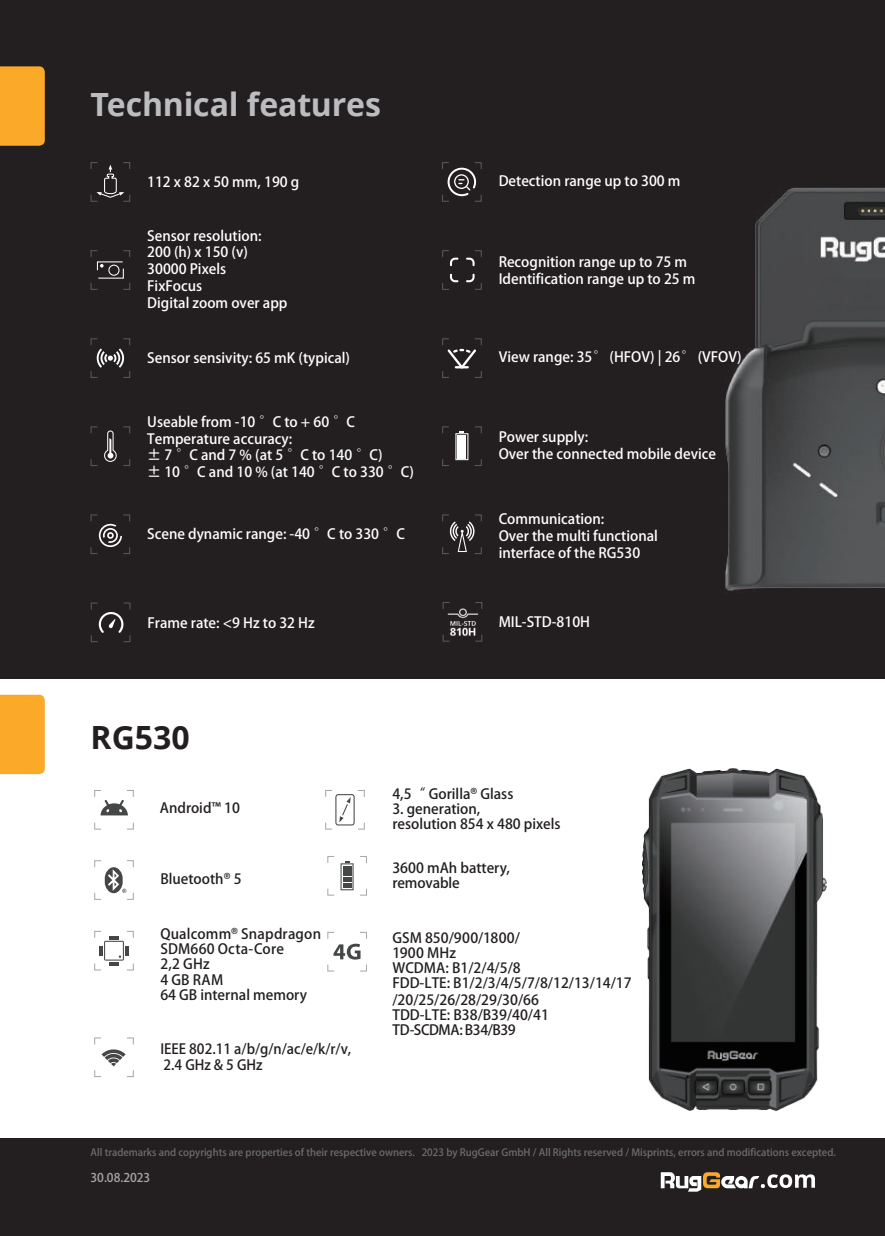
<style>
.page{position:relative;width:885px;height:1236px;background:#fff}
.page>*{position:absolute;margin:0;border:0;box-sizing:border-box;transform-origin:0 0}
.t1{font:700 32px "Open Sans";letter-spacing:-.005em;color:#bcbdc0}
.t2{font:700 32px "Open Sans";color:#231f20}
.t3{font:14px/16.8px "Open Sans G Bpc EUC H";color:#fff}
.t4{font:14px/15px "Open Sans G Bpc EUC H";color:#231f20}
.t5{font:12px "Open Sans G Bpc EUC H";color:#a8a9ad}
.t6{font:10px "Open Sans G Bpc EUC H";color:#6c6d70}
.s1{font-family:"Source Han Sans SC";font-weight:500}
</style>
<div class="page">
<div style="left:0;top:1139px;width:884px;height:97px;background:#231f20"></div>
<div style="left:0;top:1px;width:884px;height:678px;background:#231f20"></div>
<div style="left:0;top:66px;width:45px;height:80px;background:#faa928"></div>
<div style="left:0;top:695px;width:45px;height:79px;background:#faa928"></div>
<svg style="left:660px;top:1172px;width:154px;height:20px"></svg>
<img style="left:642px;top:768px;width:184px;height:343px">
<svg style="left:442px;top:602px;width:7px;height:7px"></svg>
<svg style="left:475px;top:602px;width:7px;height:7px"></svg>
<svg style="left:475px;top:635px;width:7px;height:7px"></svg>
<svg style="left:442px;top:635px;width:7px;height:7px"></svg>
<img style="left:444px;top:603px;width:37px;height:37px">
<svg style="left:90px;top:426px;width:8px;height:7px"></svg>
<svg style="left:90px;top:459px;width:8px;height:7px"></svg>
<svg style="left:90px;top:338px;width:41px;height:40px"></svg>
<svg style="left:104px;top:426px;width:27px;height:40px"></svg>
<svg style="left:90px;top:250px;width:41px;height:40px"></svg>
<svg style="left:90px;top:514px;width:41px;height:40px"></svg>
<svg style="left:90px;top:602px;width:41px;height:41px"></svg>
<svg style="left:442px;top:162px;width:40px;height:40px"></svg>
<svg style="left:442px;top:250px;width:40px;height:40px"></svg>
<svg style="left:442px;top:338px;width:40px;height:40px"></svg>
<svg style="left:90px;top:162px;width:41px;height:40px"></svg>
<svg style="left:442px;top:426px;width:40px;height:40px"></svg>
<div style="left:458px;top:453px;width:8px;height:5px;background:#fff"></div>
<div style="left:458px;top:447px;width:8px;height:5px;background:#fff"></div>
<div style="left:458px;top:441px;width:8px;height:5px;background:#fff"></div>
<div style="left:458px;top:435px;width:8px;height:5px;background:#fff"></div>
<svg style="left:442px;top:514px;width:40px;height:40px"></svg>
<svg style="left:94px;top:1037px;width:40px;height:40px"></svg>
<svg style="left:340px;top:861px;width:13px;height:29px"></svg>
<div style="left:343px;top:877px;width:8px;height:5px;background:#454646"></div>
<div style="left:343px;top:883px;width:8px;height:5px;background:#454646"></div>
<svg style="left:327px;top:856px;width:7px;height:7px"></svg>
<svg style="left:360px;top:856px;width:7px;height:7px"></svg>
<svg style="left:360px;top:889px;width:7px;height:7px"></svg>
<svg style="left:327px;top:889px;width:7px;height:7px"></svg>
<svg style="left:94px;top:931px;width:40px;height:39px"></svg>
<svg style="left:327px;top:932px;width:40px;height:39px"></svg>
<svg style="left:127px;top:823px;width:7px;height:7px"></svg>
<svg style="left:94px;top:823px;width:7px;height:7px"></svg>
<svg style="left:94px;top:860px;width:40px;height:40px"></svg>
<svg style="left:325px;top:790px;width:40px;height:40px"></svg>
<img style="left:724px;top:187px;width:160px;height:406px">
<svg style="left:94px;top:790px;width:40px;height:25px"></svg>
<h1 class="t1" style="left:90px;top:82px;width:292px">Technical features</h1>
<p class="t3" style="left:147px;top:174px;width:154px">112 x 82 x 50 mm, 190 g</p>
<p class="t3" style="left:147px;top:227px;width:142px">Sensor resolution:<br>200 (h) x 150 (v)<br>30000 Pixels<br>FixFocus<br>Digital zoom over app</p>
<p class="t3" style="left:147px;top:350px;width:204px">Sensor sensivity: 65 mK (typical)</p>
<p class="t3" style="left:147px;top:414px;width:268px">Useable from -10 °C to + 60 °C<br>Temperature accuracy:<br>± 7 °C and 7 % (at 5 °C to 140 °C)<br>± 10 °C and 10 % (at 140 °C to 330 °C)</p>
<p class="t3" style="left:147px;top:526px;width:259px">Scene dynamic range: -40 °C to 330 °C</p>
<p class="t3" style="left:147px;top:614px;width:169px">Frame rate: &lt;9 Hz to 32 Hz</p>
<h1 class="t2" style="left:90px;top:714px;width:101px">RG530</h1>
<p class="t3" style="left:498px;top:172px;width:183px">Detection range up to 300 m</p>
<p class="t3" style="left:498px;top:254px;width:198px">Recognition range up to 75 m<br>Identification range up to 25 m</p>
<p class="t3" style="left:498px;top:349px;width:244px">View range: 35° (HFOV) | 26° (VFOV)</p>
<p class="t3" style="left:498px;top:429px;width:219px">Power supply:<br>Over the connected mobile device</p>
<p class="t3" style="left:498px;top:511px;width:161px">Communication:<br>Over the multi functional interface of the RG530</p>
<p class="t3" style="left:498px;top:614px;width:93px">MIL-STD-810H</p>
<p class="t4" style="left:160px;top:801px;width:82px">Android™ 10</p>
<p class="t4" style="left:160px;top:872px;width:83px">Bluetooth<span class="s1">®</span> 5</p>
<p class="t4" style="left:392px;top:787px;width:122px">4,5“ Gorilla<span class="s1">®</span> Glass</p>
<p class="t4" style="left:392px;top:802px;width:170px">3. generation,<br>resolution 854 x 480 pixels</p>
<p class="t4" style="left:392px;top:860px;width:119px">3600 mAh battery, removable</p>
<p class="t4" style="left:160px;top:927px;width:162px">Qualcomm<span class="s1">®</span> Snapdragon<br>SDM660 Octa-Core<br>2,2 GHz<br>4 GB RAM<br>64 GB internal memory</p>
<p class="t4" style="left:392px;top:931px;width:241px">GSM 850/900/1800/<br>1900 MHz<br>WCDMA: B1/2/4/5/8<br>FDD-LTE: B1/2/3/4/5/7/8/12/13/14/17</p>
<p class="t4" style="left:392px;top:993px;width:158px">/20/25/26/28/29/30/66<br>TDD-LTE: B38/B39/40/41<br>TD-SCDMA: B34/B39</p>
<p class="t4" style="left:160px;top:1041px;width:192px;line-height:16.4px">IEEE 802.11 a/b/g/n/ac/e/k/r/v,<br>2.4 GHz &amp; 5 GHz</p>
<p class="t6" style="left:90px;top:1146px;width:746px">All trademarks and copyrights are properties of their respective owners. 2023 by RugGear GmbH / All Rights reserved / Misprints, errors and modifications excepted.</p>
<p class="t5" style="left:90px;top:1171px;width:61px">30.08.2023</p>
</div>
